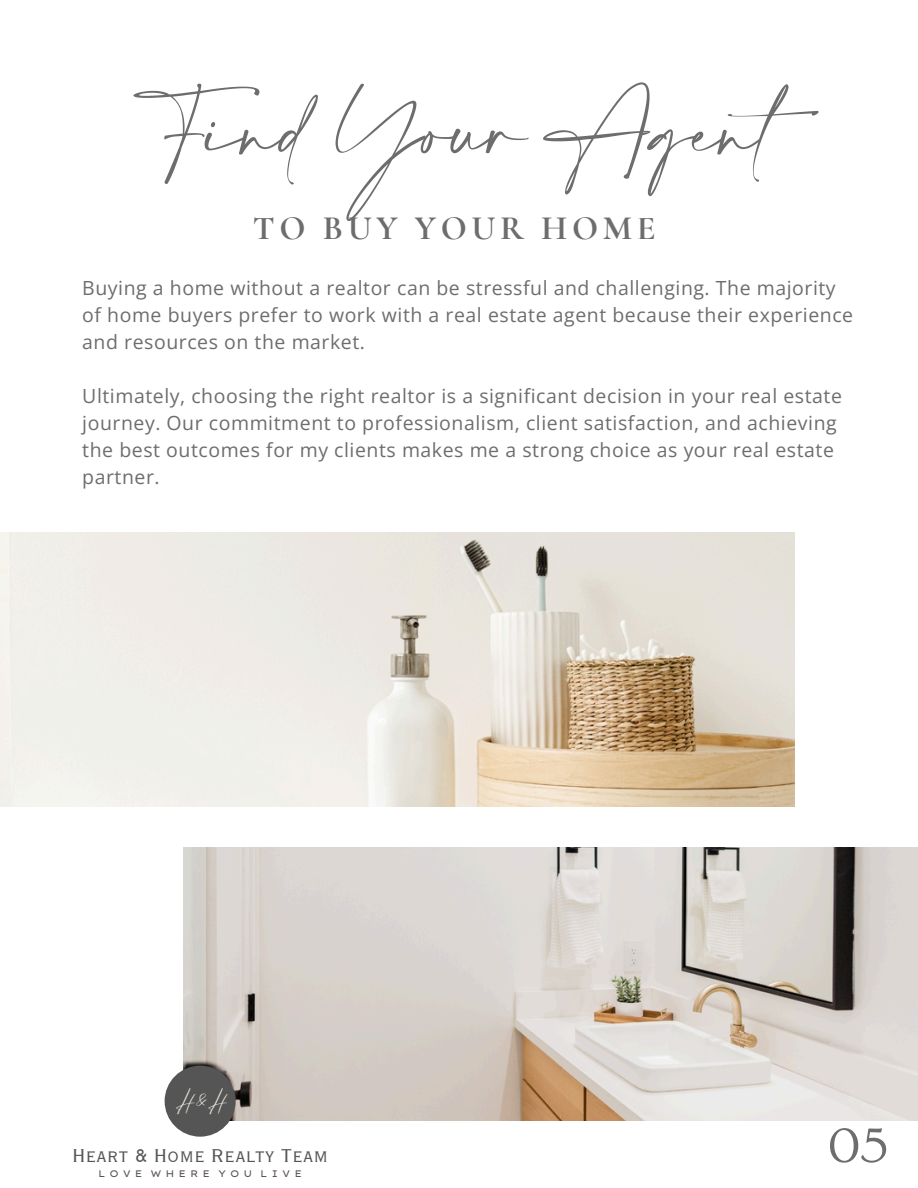
<style>
.page{position:relative;width:918px;height:1188px;background:#fff}
.page>*{position:absolute;margin:0;border:0;box-sizing:border-box;transform-origin:0 0}
.t1{font:56.25px "Amalfi Coast";color:#6d6d6d}
.t2{font:51px "Ovo";color:#6d6d6d}
.t3{font:700 34.2px "Cormorant Garamond";letter-spacing:.135em;color:#6d6d6d}
.t4{font:24.15px "Copperplate Gothic LT Pro 29 BC";color:#555}
.t5{font:19.5px/27px "Open Sans";letter-spacing:.03em;color:#6d6d6d}
.t6{font:19.35px "Eyesome Script";color:#eae4dd}
.t7{font:9.45px "Lexend Mega";letter-spacing:.41em;color:#5d5354}
</style>
<div class="page">
<img style="left:184px;top:847px;width:734px;height:274px">
<img style="left:0;top:533px;width:795px;height:273px">
<div style="left:165px;top:1066px;width:71px;height:71px;background:#555;border-radius:50%"></div>
<h1 class="t1" style="left:134px;top:100px;width:718px">Find Your Agent</h1>
<h2 class="t3" style="left:253px;top:207px;width:404px">TO BUY YOUR HOME</h2>
<h5 class="t5" style="left:82px;top:274px;width:772px">Buying a home without a realtor can be stressful and challenging. The majority of home buyers prefer to work with a real estate agent because their experience and resources on the market.</h5>
<h5 class="t5" style="left:82px;top:382px;width:761px">Ultimately, choosing the right realtor is a significant decision in your real estate journey. Our commitment to professionalism, client satisfaction, and achieving the best outcomes for my clients makes me a strong choice as your real estate partner.</h5>
<p class="t6" style="left:175px;top:1088px;width:54px">H&amp;H</p>
<h4 class="t4" style="left:72px;top:1144px;width:258px">Heart &amp; Home Realty Team</h4>
<p class="t7" style="left:98px;top:1167px;width:205px">LOVE WHERE YOU LIVE</p>
<p class="t2" style="left:828px;top:1118px;width:62px">05</p>
</div>
